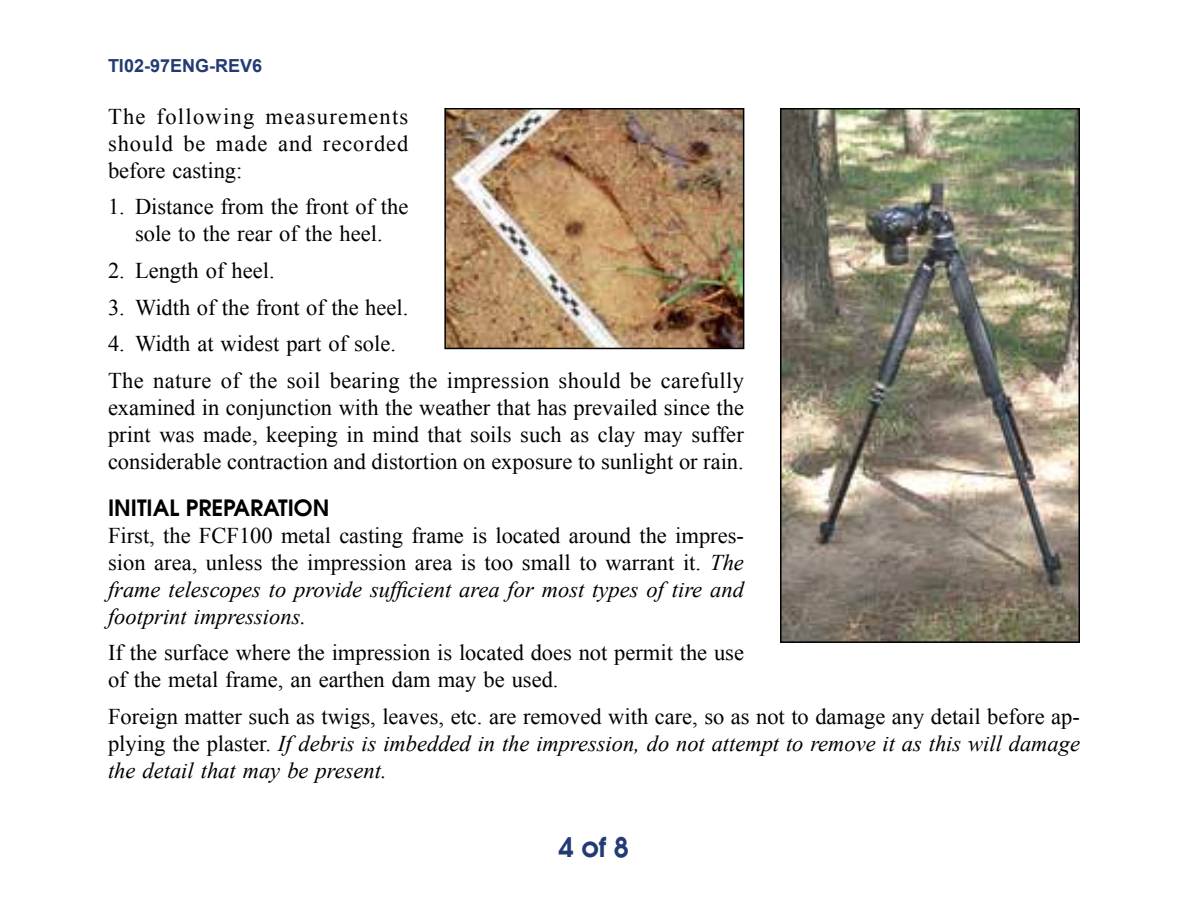
<style>
.page{position:relative;width:1188px;height:918px;background:#fff}
.page>*{position:absolute;margin:0;border:0;box-sizing:border-box;transform-origin:0 0}
.t1{font:700 27px "Avalon";color:#233b75}
.t2{font:22.5px/27px "Times New Roman";color:#000;text-align:justify}
.t3{font:22.5px/36.6px "Times New Roman";letter-spacing:.02em;color:#000}
.t4{font:700 22.5px "Avalon";color:#000}
.t5{font:700 18px "Arial";color:#233b75}
.s1{font-style:italic}
</style>
<div class="page">
<img style="left:783px;top:111px;width:294px;height:529px">
<div style="left:780px;top:108px;width:300px;height:535px;border:2px solid #000"></div>
<img style="left:447px;top:111px;width:294px;height:235px">
<div style="left:444px;top:108px;width:300px;height:241px;border:2px solid #000"></div>
<p class="t5" style="left:108px;top:54px;width:156px">TI02-97ENG-REV6</p>
<p class="t2" style="left:108px;top:102px;width:302px">The following measurements should be made and recorded before casting:</p>
<p class="t2" style="left:108px;top:193px;width:302px;text-align:center">1. Distance from the front of the sole to the rear of the heel.</p>
<p class="t2" style="left:108px;top:257px;width:168px">2. Length of heel.</p>
<p class="t2" style="left:108px;top:293px;width:302px">3. Width of the front of the heel.</p>
<p class="t3" style="left:108px;top:325px;width:638px">4. Width at widest part of sole.<br>The nature of the soil bearing the impression should be carefully</p>
<p class="t2" style="left:108px;top:394px;width:638px">examined in conjunction with the weather that has prevailed since the print was made, keeping in mind that soils such as clay may suffer considerable contraction and distortion on exposure to sunlight or rain.</p>
<p class="t4" style="left:108px;top:492px;width:223px">INITIAL PREPARATION</p>
<p class="t2" style="left:108px;top:521px;width:638px">First, the FCF100 metal casting frame is located around the impres&shy;sion area, unless the impression area is too small to warrant it. <span class="s1">The frame telescopes to provide sufficient area for most types of tire and footprint impressions.</span></p>
<p class="t2" style="left:108px;top:639px;width:638px">If the surface where the impression is located does not permit the use of the metal frame, an earthen dam may be used.</p>
<p class="t2" style="left:108px;top:703px;width:974px">Foreign matter such as twigs, leaves, etc. are removed with care, so as not to damage any detail before ap&shy;plying the plaster. <span class="s1">If debris is imbedded in the impression, do not attempt to remove it as this will damage the detail that may be present.</span></p>
<p class="t1" style="left:559px;top:829px;width:72px">4 of 8</p>
</div>
